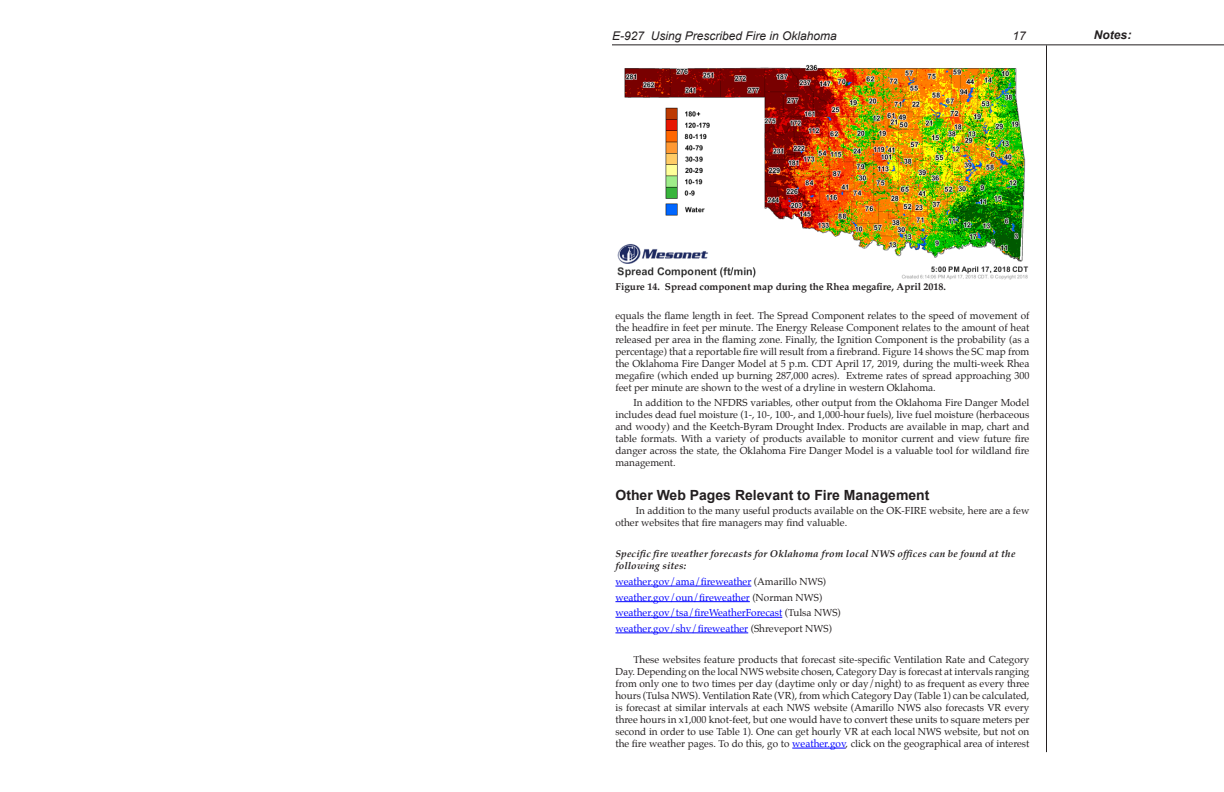
<style>
.page{position:relative;width:1224px;height:792px;background:#fff}
.page>*{position:absolute;margin:0;border:0;box-sizing:border-box;transform-origin:0 0}
.Sub_Head_1{font:700 14px "Arial";color:#231f20}
.Sub_Head_2{font:italic 12px "Arial";color:#231f20}
.Sub_Head_2-2{font:italic 700 12px "Arial";color:#231f20}
.Body_Text{font:10px/12px "Palatino";color:#231f20;text-align:justify}
.Bulleted_Text{font:10px/12px "Palatino";color:#231f20;text-align:justify}
.Bulleted_Text-2{font:10px "Palatino";color:#00f}
.Body_Text-2{font:italic 700 10px/12px "Palatino";letter-spacing:.02em;color:#231f20}
.Figure_lines{font:700 10px "Palatino";color:#231f20}
.s1{color:#231f20}
.s2{color:#00f}
</style>
<div class="page">
<hr style="left:612px;top:44px;width:612px;height:1px;background:#231f20">
<hr style="left:615px;top:586px;width:136px;height:1px;background:#00f">
<hr style="left:615px;top:601px;width:135px;height:1px;background:#00f">
<hr style="left:615px;top:617px;width:167px;height:1px;background:#00f">
<hr style="left:615px;top:633px;width:133px;height:1px;background:#00f">
<hr style="left:792px;top:748px;width:54px;height:1px;background:#00f">
<hr style="left:1046px;top:45px;width:1px;height:707px;background:#231f20">
<img style="left:617px;top:64px;width:412px;height:216px">
<p class="Sub_Head_2" style="left:612px;top:28px;width:226px">E-927 Using Prescribed Fire in Oklahoma</p>
<p class="Sub_Head_2" style="left:1013px;top:28px;width:15px">17</p>
<p class="Sub_Head_2-2" style="left:1094px;top:26px;width:39px">Notes:</p>
<p class="Figure_lines" style="left:615px;top:278px;width:332px">Figure 14. Spread component map during the Rhea megafire, April 2018.</p>
<p class="Body_Text" style="left:615px;top:310px;width:416px">equals the flame length in feet. The Spread Component relates to the speed of movement of the headfire in feet per minute. The Energy Release Component relates to the amount of heat released per area in the flaming zone. Finally, the Ignition Component is the probability (as a percentage) that a reportable fire will result from a firebrand. Figure 14 shows the SC map from the Oklahoma Fire Danger Model at 5 p.m. CDT April 17, 2019, during the multi-week Rhea megafire (which ended up burning 287,000 acres). Extreme rates of spread approaching 300 feet per minute are shown to the west of a dryline in western Oklahoma.</p>
<p class="Body_Text" style="left:615px;top:398px;width:416px;text-indent:18px">In addition to the NFDRS variables, other output from the Oklahoma Fire Danger Model includes dead fuel moisture (1-, 10-, 100-, and 1,000-hour fuels), live fuel moisture (herbaceous and woody) and the Keetch-Byram Drought Index. Products are available in map, chart and table formats. With a variety of products available to monitor current and view future fire danger across the state, the Oklahoma Fire Danger Model is a valuable tool for wildland fire management.</p>
<p class="Sub_Head_1" style="left:615px;top:486px;width:316px">Other Web Pages Relevant to Fire Management</p>
<p class="Body_Text" style="left:615px;top:506px;width:416px;text-indent:20px">In addition to the many useful products available on the OK-FIRE website, here are a few other websites that fire managers may find valuable.</p>
<p class="Body_Text-2" style="left:615px;top:548px;width:402px">Specific fire weather forecasts for Oklahoma from local NWS offices can be found at the following sites:</p>
<p class="Bulleted_Text-2" style="left:615px;top:575px;width:212px">weather.gov/ama/fireweather <span class="s1">(Amarillo NWS)</span></p>
<p class="Bulleted_Text-2" style="left:615px;top:591px;width:208px">weather.gov/oun/fireweather <span class="s1">(Norman NWS)</span></p>
<p class="Bulleted_Text-2" style="left:615px;top:606px;width:227px">weather.gov/tsa/fireWeatherForecast <span class="s1">(Tulsa NWS)</span></p>
<p class="Bulleted_Text-2" style="left:615px;top:622px;width:218px">weather.gov/shv/fireweather <span class="s1">(Shreveport NWS)</span></p>
<p class="Bulleted_Text" style="left:615px;top:654px;width:416px;text-indent:18px">These websites feature products that forecast site-specific Ventilation Rate and Category Day. Depending on the local NWS website chosen, Category Day is forecast at intervals ranging from only one to two times per day (daytime only or day/night) to as frequent as every three hours (Tulsa NWS). Ventilation Rate (VR), from which Category Day (Table 1) can be calculated, is forecast at similar intervals at each NWS website (Amarillo NWS also forecasts VR every three hours in x1,000 knot-feet, but one would have to convert these units to square meters per second in order to use Table 1). One can get hourly VR at each local NWS website, but not on the fire weather pages. To do this, go to <span class="s2">weather.gov</span>, click on the geographical area of interest</p>
</div>
